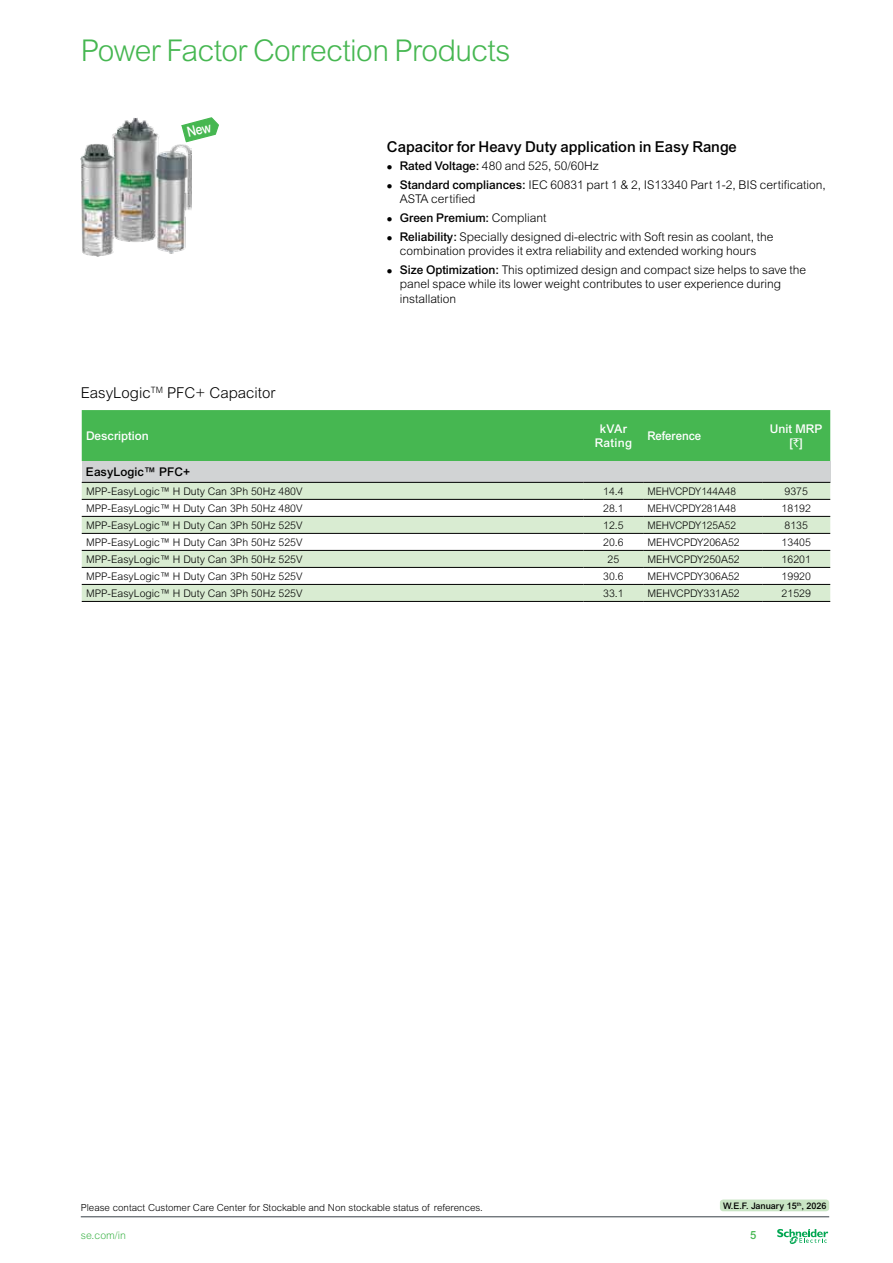
<style>
.page{position:relative;width:893px;height:1263px;background:#fff}
.page>*{position:absolute;margin:0;border:0;box-sizing:border-box;transform-origin:0 0}
.t1{font:300 30px "Arial MT Std";letter-spacing:-.02em;color:#46b751}
.t2{font:500 15px "Arial MT Std";color:#000}
.t3{font:300 15px "Arial MT Std";color:#000}
.t4{font:300 12px/14.4px "Arial MT Std";color:#000}
.t5{font:500 12px "Arial MT Std";color:#000}
.t6{font:500 12px/14.4px "Arial MT Std";color:#fff;text-align:center}
.t7{font:500 12px/14.4px "Arial MT Std";letter-spacing:.025em;color:#fff;text-align:center}
.t8{font:500 12px "Arial MT Std";color:#fff;scale:.96 1}
.t9{font:500 11.25px "Arial MT Std";color:#46b751}
.t10{font:300 10.5px "Arial MT Std";color:#000}
.t11{font:300 10.5px "Arial MT Std";color:#000;scale:.96 1}
.t12{font:300 10.5px "Arial MT Std";color:#46b751}
.t13{font:300 9.75px "Arial MT Std";color:#000}
.t14{font:500 9px "Arial MT Std";color:#000}
.s1{font-weight:500}
.s2{font-weight:300}
.s3{font-family:"Rupee Foradian";font-weight:400}
</style>
<div class="page">
<hr style="left:81px;top:1216px;width:748px;height:1px;background:#4d555b">
<div style="left:720px;top:1199px;width:109px;height:12px;background:#c9e5c4;border-radius:3px"></div>
<svg style="left:777px;top:1229px;width:51px;height:15px"></svg>
<hr style="left:0;top:665px;width:1px;height:156px;background:#46b751">
<div style="left:82px;top:410px;width:748px;height:51px;background:#46b751"></div>
<div style="left:82px;top:461px;width:748px;height:21px;background:#d1d3d4"></div>
<svg style="left:82px;top:483px;width:748px;height:50px"></svg>
<svg style="left:82px;top:551px;width:748px;height:50px"></svg>
<hr style="left:82px;top:601px;width:502px;height:1px;background:#000">
<hr style="left:584px;top:601px;width:59px;height:1px;background:#000">
<hr style="left:643px;top:601px;width:119px;height:1px;background:#000">
<hr style="left:762px;top:601px;width:68px;height:1px;background:#000">
<hr style="left:82px;top:482px;width:502px;height:1px;background:#000">
<hr style="left:584px;top:482px;width:59px;height:1px;background:#000">
<hr style="left:643px;top:482px;width:119px;height:1px;background:#000">
<hr style="left:762px;top:482px;width:68px;height:1px;background:#000">
<hr style="left:82px;top:499px;width:502px;height:1px;background:#000">
<hr style="left:584px;top:499px;width:59px;height:1px;background:#000">
<hr style="left:643px;top:499px;width:119px;height:1px;background:#000">
<hr style="left:762px;top:499px;width:68px;height:1px;background:#000">
<hr style="left:82px;top:550px;width:502px;height:1px;background:#000">
<hr style="left:584px;top:550px;width:59px;height:1px;background:#000">
<hr style="left:643px;top:550px;width:119px;height:1px;background:#000">
<hr style="left:762px;top:550px;width:68px;height:1px;background:#000">
<hr style="left:82px;top:567px;width:502px;height:1px;background:#000">
<hr style="left:584px;top:567px;width:59px;height:1px;background:#000">
<hr style="left:643px;top:567px;width:119px;height:1px;background:#000">
<hr style="left:762px;top:567px;width:68px;height:1px;background:#000">
<hr style="left:82px;top:584px;width:502px;height:1px;background:#000">
<hr style="left:584px;top:584px;width:59px;height:1px;background:#000">
<hr style="left:643px;top:584px;width:119px;height:1px;background:#000">
<hr style="left:762px;top:584px;width:68px;height:1px;background:#000">
<hr style="left:82px;top:516px;width:502px;height:1px;background:#000">
<hr style="left:584px;top:516px;width:59px;height:1px;background:#000">
<hr style="left:643px;top:516px;width:119px;height:1px;background:#000">
<hr style="left:762px;top:516px;width:68px;height:1px;background:#000">
<hr style="left:82px;top:533px;width:502px;height:1px;background:#000">
<hr style="left:584px;top:533px;width:59px;height:1px;background:#000">
<hr style="left:643px;top:533px;width:119px;height:1px;background:#000">
<hr style="left:762px;top:533px;width:68px;height:1px;background:#000">
<img style="left:81px;top:118px;width:110px;height:138px">
<svg style="left:181px;top:117px;width:38px;height:26px"></svg>
<h1 class="t1" style="left:81px;top:33px;width:431px">Power Factor Correction Products</h1>
<p class="t3" style="left:81px;top:384px;width:196px">EasyLogic<sup>TM</sup> PFC+ Capacitor</p>
<p class="t2" style="left:387px;top:138px;width:351px">Capacitor for Heavy Duty application in Easy Range</p>
<p class="t4" style="left:387px;top:159px;width:213px">● <span class="s1">Rated Voltage:</span> 480 and 525, 50/60Hz</p>
<p class="t4" style="left:400px;top:178px;width:427px;text-indent:-13px">● <span class="s1">Standard compliances:</span> IEC 60831 part 1 &amp; 2, IS13340 Part 1-2, BIS certification,<br>ASTA certified</p>
<p class="t5" style="left:387px;top:211px;width:161px">● Green Premium: <span class="s2">Compliant</span></p>
<p class="t4" style="left:387px;top:229px;width:388px;text-align:center">● <span class="s1">Reliability:</span> Specially designed di-electric with Soft resin as coolant, the combination provides it extra reliability and extended working hours</p>
<p class="t4" style="left:400px;top:262px;width:408px;text-indent:-13px">● <span class="s1">Size Optimization:</span> This optimized design and compact size helps to save the panel space while its lower weight contributes to user experience during installation</p>
<p class="t6" style="left:86px;top:428px;width:64px">Description</p>
<p class="t7" style="left:595px;top:421px;width:39px">kVAr<br>Rating</p>
<p class="t8" style="left:647px;top:429px;width:58px">Reference</p>
<p class="t6" style="left:770px;top:421px;width:54px">Unit MRP [<span class="s3">`</span>]</p>
<p class="t5" style="left:86px;top:465px;width:106px">EasyLogic™ PFC+</p>
<p class="t10" style="left:86px;top:485px;width:218px">MPP-EasyLogic™ H Duty Can 3Ph 50Hz 480V</p>
<p class="t10" style="left:603px;top:485px;width:22px">14.4</p>
<p class="t11" style="left:647px;top:485px;width:94px">MEHVCPDY144A48</p>
<p class="t10" style="left:785px;top:485px;width:25px">9375</p>
<p class="t10" style="left:86px;top:502px;width:218px">MPP-EasyLogic™ H Duty Can 3Ph 50Hz 480V</p>
<p class="t10" style="left:603px;top:502px;width:22px">28.1</p>
<p class="t11" style="left:647px;top:502px;width:94px">MEHVCPDY281A48</p>
<p class="t10" style="left:782px;top:502px;width:31px">18192</p>
<p class="t10" style="left:86px;top:519px;width:218px">MPP-EasyLogic™ H Duty Can 3Ph 50Hz 525V</p>
<p class="t10" style="left:603px;top:519px;width:22px">12.5</p>
<p class="t11" style="left:647px;top:519px;width:94px">MEHVCPDY125A52</p>
<p class="t10" style="left:785px;top:519px;width:25px">8135</p>
<p class="t10" style="left:86px;top:536px;width:218px">MPP-EasyLogic™ H Duty Can 3Ph 50Hz 525V</p>
<p class="t10" style="left:603px;top:536px;width:22px">20.6</p>
<p class="t10" style="left:647px;top:536px;width:94px">MEHVCPDY206A52</p>
<p class="t10" style="left:782px;top:536px;width:31px">13405</p>
<p class="t10" style="left:86px;top:553px;width:218px">MPP-EasyLogic™ H Duty Can 3Ph 50Hz 525V</p>
<p class="t10" style="left:608px;top:553px;width:13px">25</p>
<p class="t10" style="left:647px;top:553px;width:94px">MEHVCPDY250A52</p>
<p class="t10" style="left:782px;top:553px;width:31px">16201</p>
<p class="t10" style="left:86px;top:570px;width:218px">MPP-EasyLogic™ H Duty Can 3Ph 50Hz 525V</p>
<p class="t10" style="left:603px;top:570px;width:22px">30.6</p>
<p class="t10" style="left:647px;top:570px;width:94px">MEHVCPDY306A52</p>
<p class="t10" style="left:782px;top:570px;width:31px">19920</p>
<p class="t10" style="left:86px;top:587px;width:218px">MPP-EasyLogic™ H Duty Can 3Ph 50Hz 525V</p>
<p class="t10" style="left:603px;top:587px;width:22px">33.1</p>
<p class="t10" style="left:647px;top:587px;width:94px">MEHVCPDY331A52</p>
<p class="t10" style="left:782px;top:587px;width:31px">21529</p>
<p class="t13" style="left:81px;top:1202px;width:403px">Please contact Customer care center for Stockable and Non stockable status of references.</p>
<p class="t14" style="left:723px;top:1200px;width:105px">W.E.F. January 15<sup>th</sup>, 2026</p>
<p class="t12" style="left:81px;top:1229px;width:47px">se.com/in</p>
<p class="t9" style="left:750px;top:1228px;width:8px">5</p>
</div>
